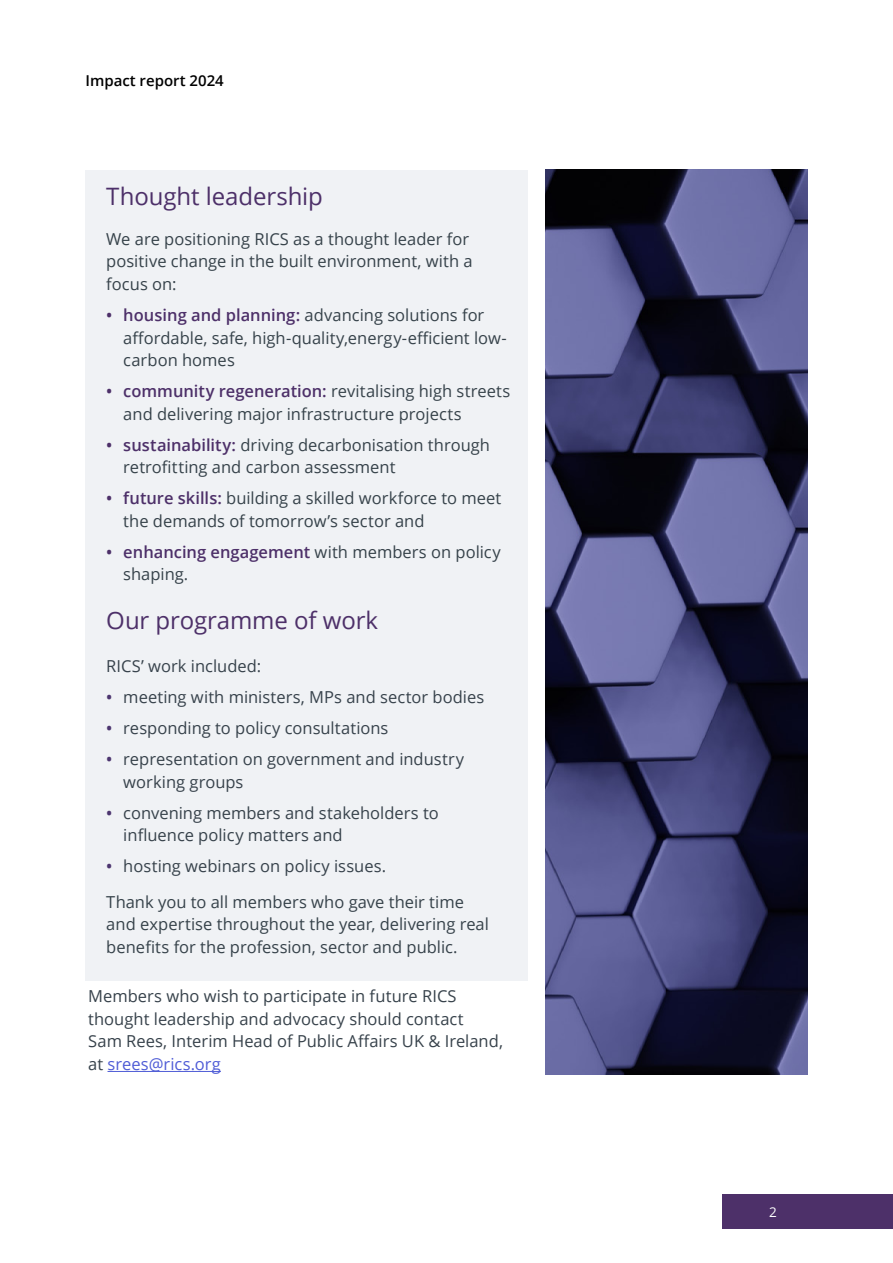
<style>
.page{position:relative;width:893px;height:1263px;background:#fff}
.page>*{position:absolute;margin:0;border:0;box-sizing:border-box;transform-origin:0 0}
.t1{font:24px "Open Sans";letter-spacing:-.005em;color:#4d3069}
.t2{font:16.5px/22.5px "Open Sans";color:#36424a}
.t3{font:16.5px/22.5px "Open Sans";color:#37424b}
.t4{font:600 15px "Open Sans";color:#000}
.t5{font:13.5px "Open Sans";color:#fff}
.s1{font-weight:600;color:#4d3069}
.s2{font-weight:600;color:#4c356f}
.s3{color:#37424b}
.s4{color:#4f5cd6}
</style>
<div class="page">
<div style="left:722px;top:1194px;width:171px;height:35px;background:#4d3069"></div>
<div style="left:85px;top:170px;width:442px;height:810px;background:#f0f2f5"></div>
<hr style="left:108px;top:1071px;width:113px;height:1px;background:#4f5cd6">
<img style="left:545px;top:170px;width:263px;height:905px">
<p class="t4" style="left:85px;top:70px;width:140px">Impact report 2024</p>
<h1 class="t1" style="left:106px;top:180px;width:218px">Thought leadership</h1>
<p class="t2" style="left:106px;top:227px;width:368px">We are positioning RICS as a thought leader for positive change in the built environment, with a focus on:</p>
<p class="t2" style="left:123px;top:303px;width:385px;text-indent:-17px"><span class="s1">• housing and planning:</span> advancing solutions for affordable, safe, high-quality,energy-efficient low&shy;carbon homes</p>
<p class="t2" style="left:123px;top:379px;width:388px;text-indent:-17px"><span class="s1">• community regeneration:</span> revitalising high streets and delivering major infrastructure projects</p>
<p class="t2" style="left:123px;top:433px;width:368px;text-indent:-17px"><span class="s1">• sustainability:</span> driving decarbonisation through retrofitting and carbon assessment</p>
<p class="t2" style="left:123px;top:486px;width:380px;text-indent:-17px"><span class="s1">• future skills:</span> building a skilled workforce to meet the demands of tomorrow’s sector and</p>
<p class="t2" style="left:123px;top:540px;width:379px;text-indent:-17px"><span class="s1">• enhancing engagement</span> with members on policy shaping.</p>
<h1 class="t1" style="left:106px;top:603px;width:273px">Our programme of work</h1>
<p class="t3" style="left:106px;top:655px;width:156px">RICS’ work included:</p>
<p class="t3" style="left:106px;top:686px;width:379px"><span class="s2">•</span> meeting with ministers, MPs and sector bodies</p>
<p class="t3" style="left:106px;top:717px;width:284px"><span class="s2">•</span> responding to policy consultations</p>
<p class="t3" style="left:123px;top:748px;width:342px;text-indent:-17px"><span class="s2">•</span> representation on government and industry working groups</p>
<p class="t3" style="left:123px;top:801px;width:317px;text-indent:-17px"><span class="s2">•</span> convening members and stakeholders to influence policy matters and</p>
<p class="t2" style="left:106px;top:848px;width:359px;line-height:35.2px"><span class="s2">•</span> <span class="s3">hosting webinars on policy issues.<br></span>Thank you to all members who gave their time</p>
<p class="t2" style="left:106px;top:912px;width:384px">and expertise throughout the year, delivering real benefits for the profession, sector and public.</p>
<p class="t3" style="left:88px;top:985px;width:416px">Members who wish to participate in future RICS thought leadership and advocacy should contact<br>Sam Rees, Interim Head of Public Affairs UK &amp; Ireland, at <span class="s4">srees@rics.org</span></p>
<p class="t5" style="left:769px;top:1203px;width:9px">2</p>
</div>
